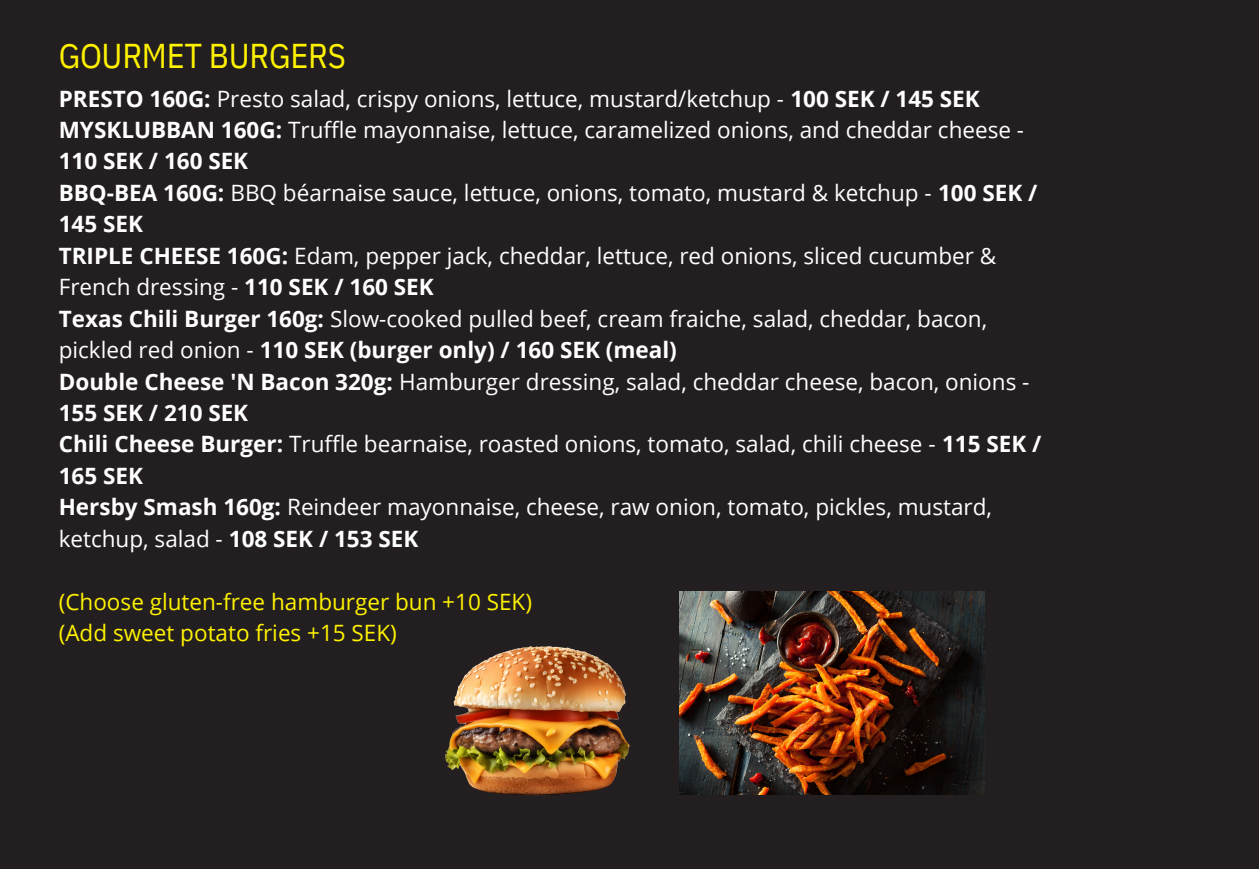
<style>
.page{position:relative;width:1259px;height:869px;background:#fff}
.page>*{position:absolute;margin:0;border:0;box-sizing:border-box;transform-origin:0 0}
.t1{font:34.38px "IBM Plex Sans Cond";letter-spacing:-.01em;color:#fff200}
.t2{font:22.5px/31.4px "Open Sans";color:#fff}
.t3{font:22.5px "Open Sans";color:#fff200}
.s1{font-weight:700}
</style>
<div class="page">
<div style="left:0;top:0;width:1258px;height:868px;background:#231f20"></div>
<img style="left:679px;top:591px;width:305px;height:203px">
<img style="left:446px;top:646px;width:183px;height:148px">
<p class="t1" style="left:59px;top:33px;width:288px">GOURMET BURGERS</p>
<h1 class="t2" style="left:59px;top:82px;width:922px"><span class="s1">PRESTO 160G:</span> Presto salad, crispy onions, lettuce, mustard/ketchup - <span class="s1">100 SEK / 145 SEK</span></h1>
<p class="t2" style="left:59px;top:113px;width:966px"><span class="s1">MYSKLUBBAN 160G:</span> Truffle mayonnaise, lettuce, caramelized onions, and cheddar cheese -<br><span class="s1">110 SEK / 160 SEK</span></p>
<p class="t2" style="left:59px;top:176px;width:980px"><span class="s1">BBQ-BEA 160G:</span> BBQ béarnaise sauce, lettuce, onions, tomato, mustard &amp; ketchup - <span class="s1">100 SEK /<br>145 SEK</span></p>
<p class="t2" style="left:59px;top:239px;width:938px"><span class="s1">TRIPLE CHEESE 160G:</span> Edam, pepper jack, cheddar, lettuce, red onions, sliced cucumber &amp;<br>French dressing - <span class="s1">110 SEK / 160 SEK</span></p>
<p class="t2" style="left:59px;top:302px;width:929px"><span class="s1">Texas Chili Burger 160g:</span> Slow-cooked pulled beef, cream fraiche, salad, cheddar, bacon, pickled red onion - <span class="s1">110 SEK (burger only) / 160 SEK (meal)</span></p>
<p class="t2" style="left:59px;top:365px;width:972px"><span class="s1">Double Cheese 'N Bacon 320g:</span> Hamburger dressing, salad, cheddar cheese, bacon, onions -<br><span class="s1">155 SEK / 210 SEK</span></p>
<p class="t2" style="left:59px;top:428px;width:984px"><span class="s1">Chili Cheese Burger:</span> Truffle bearnaise, roasted onions, tomato, salad, chili cheese - <span class="s1">115 SEK /<br>165 SEK</span></p>
<p class="t2" style="left:59px;top:490px;width:934px"><span class="s1">Hersby Smash 160g:</span> Reindeer mayonnaise, cheese, raw onion, tomato, pickles, mustard, ketchup, salad - <span class="s1">108 SEK / 153 SEK</span></p>
<p class="t3" style="left:59px;top:585px;width:474px">(Choose gluten-free hamburger bun +10 SEK)</p>
<p class="t3" style="left:59px;top:616px;width:339px">(Add sweet potato fries +15 SEK)</p>
</div>
